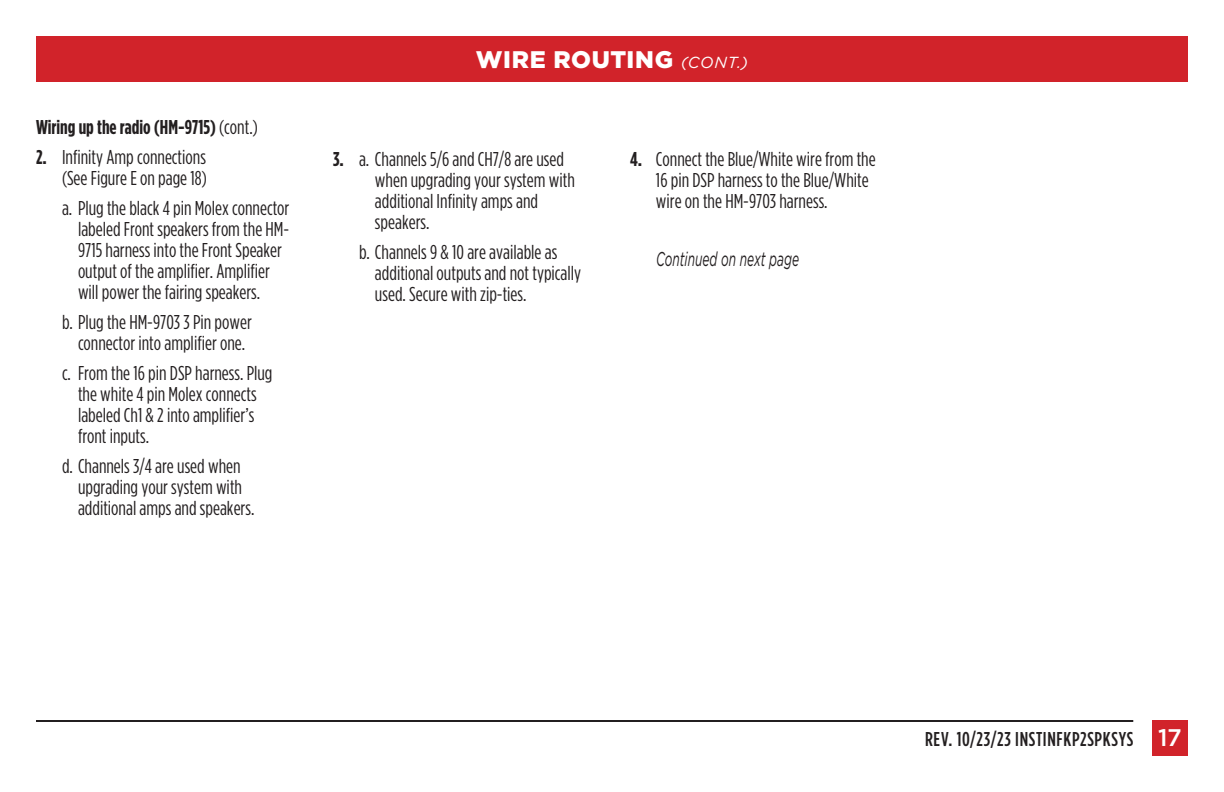
<style>
.page{position:relative;width:1224px;height:792px;background:#fff}
.page>*{position:absolute;margin:0;border:0;box-sizing:border-box;transform-origin:0 0}
.t1{font:900 24px "Gotham";letter-spacing:.03em;color:#fff}
.t2{font:20px/21px "Gotham Condensed";color:#231f20}
.t3{font:700 20px "Gotham Condensed";color:#231f20}
.t4{font:500 20px "Gotham Condensed";letter-spacing:.035em;color:#231f20}
.t5{font:italic 20px "Gotham";color:#231f20;scale:.6 1}
.s1{font-weight:400}
.s2{font-weight:700}
.s3{font-weight:400;font-style:italic;font-size:16px}
.s4{font-family:"Gotham";font-size:24px;color:#fff}
</style>
<div class="page">
<div style="left:36px;top:36px;width:1152px;height:45px;background:#d1232a"></div>
<div style="left:1152px;top:720px;width:36px;height:36px;background:#d1232a"></div>
<hr style="left:36px;top:720px;width:1097px;height:2px;background:#231f20">
<p class="t3" style="left:36px;top:116px;width:223px">Wiring up the radio (HM-9715) <span class="s1">(cont.)</span></p>
<p class="t2" style="left:36px;top:146px;width:172px;text-align:right"><span class="s2">2.</span> Infinity Amp connections (See Figure E on page 18)</p>
<p class="t2" style="left:78px;top:197px;width:213px;text-indent:-16px">a. Plug the black 4 pin Molex connector labeled Front speakers from the HM-9715 harness into the Front Speaker output of the amplifier. Amplifier will power the fairing speakers.</p>
<p class="t2" style="left:62px;top:311px;width:191px;text-align:center">b. Plug the HM-9703 3 Pin power connector into amplifier one.</p>
<p class="t2" style="left:78px;top:362px;width:196px;text-indent:-16px">c. From the 16 pin DSP harness. Plug the white 4 pin Molex connects labeled Ch1 &amp; 2 into amplifier’s front inputs.</p>
<p class="t2" style="left:78px;top:455px;width:178px;text-indent:-16px">d. Channels 3/4 are used when upgrading your system with additional amps and speakers.</p>
<p class="t1" style="left:476px;top:46px;width:274px">WIRE ROUTING <span class="s3">(CONT.)</span></p>
<p class="t2" style="left:375px;top:148px;width:201px;text-indent:-42px"><span class="s2">3.</span> a. Channels 5/6 and CH7/8 are used when upgrading your system with additional Infinity amps and speakers.</p>
<p class="t2" style="left:375px;top:241px;width:208px;text-indent:-16px">b. Channels 9 &amp; 10 are available as additional outputs and not typically used. Secure with zip-ties.</p>
<p class="t2" style="left:656px;top:148px;width:221px;text-indent:-26px"><span class="s2">4.</span> Connect the Blue/White wire from the<br>16 pin DSP harness to the Blue/White wire on the HM-9703 harness.</p>
<p class="t5" style="left:656px;top:248px;width:240px">Continued on next page</p>
<p class="t4" style="left:925px;top:728px;width:258px">REV. 10/23/23 INSTINFKP2SPKSYS <span class="s4">17</span></p>
</div>
